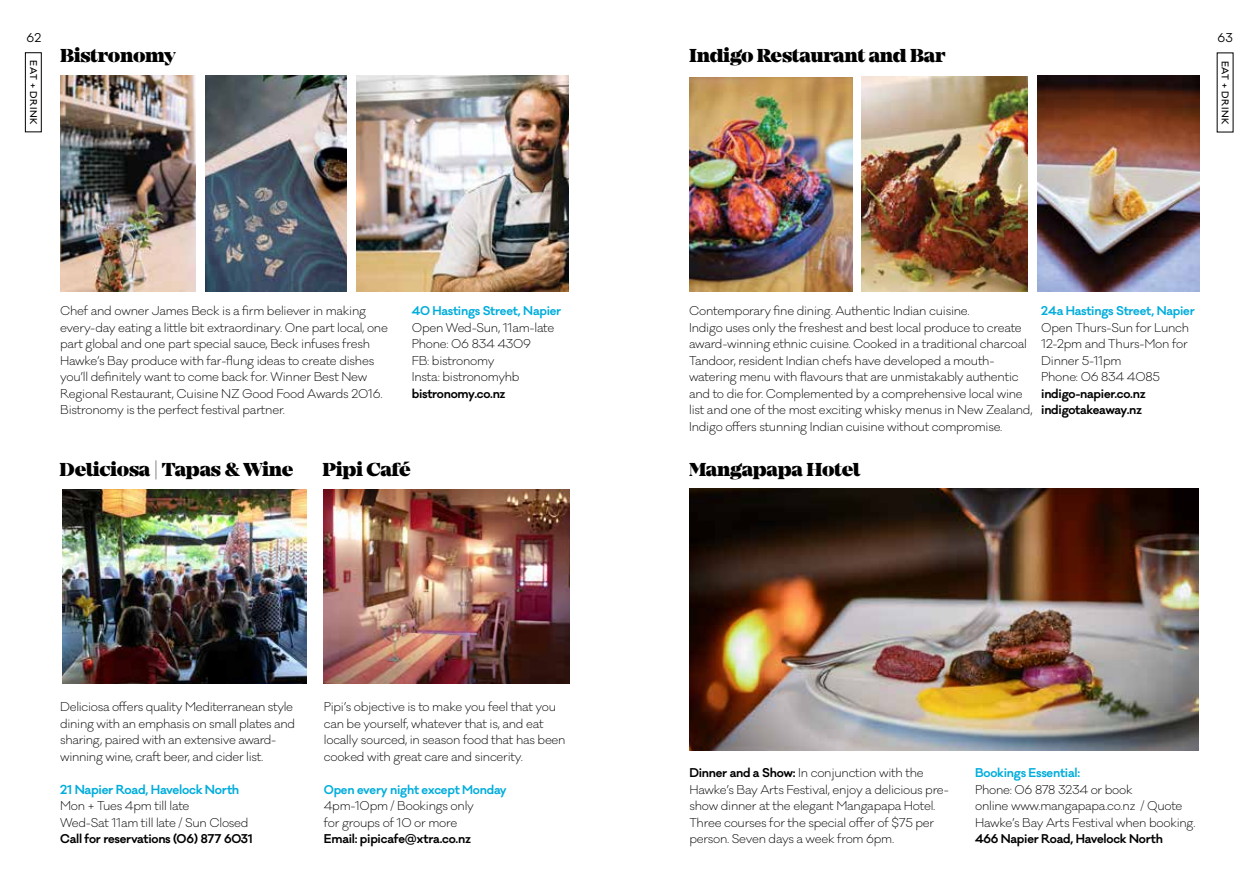
<style>
.page{position:relative;width:1259px;height:893px;background:#fff}
.page>*{position:absolute;margin:0;border:0;box-sizing:border-box;transform-origin:0 0}
.t1{font:900 19.5px "Mirador";letter-spacing:-.02em;color:#000}
.t2{font:600 12px "Galano Classic";letter-spacing:-.025em;color:#00addc}
.t3{font:300 11.7px/16.5px "Galano Classic";letter-spacing:-.02em;color:#000}
.t4{font:600 11.7px/16.5px "Galano Classic";letter-spacing:-.02em;color:#000}
.t5{font:600 11.7px "Galano Classic";letter-spacing:-.02em;color:#00addc}
.t6{font:11.7px "Galano Classic";color:#000}
.t7{font:500 9px "Galano Classic";letter-spacing:.06em;color:#000}
.s1{font-weight:600}
</style>
<div class="page">
<div style="left:25px;top:52px;width:17px;height:80px;border:1px solid #000"></div>
<img style="left:62px;top:489px;width:244px;height:195px">
<img style="left:324px;top:489px;width:246px;height:195px">
<img style="left:689px;top:77px;width:339px;height:214px">
<img style="left:1037px;top:75px;width:162px;height:216px">
<div style="left:853px;top:70px;width:8px;height:228px;background:#fff"></div>
<img style="left:689px;top:488px;width:509px;height:262px">
<img style="left:356px;top:75px;width:213px;height:216px">
<img style="left:60px;top:75px;width:136px;height:216px">
<img style="left:205px;top:75px;width:142px;height:216px">
<p class="t6" style="left:26px;top:30px;width:16px">62</p>
<p class="t6" style="left:1217px;top:30px;width:17px">63</p>
<h1 class="t1" style="left:60px;top:44px;width:117px">Bistronomy</h1>
<h1 class="t1" style="left:689px;top:44px;width:258px">Indigo Restaurant and Bar</h1>
<p class="t7" style="left:39px;top:60px;width:65px;rotate:90deg">EAT + DRINK</p>
<p class="t7" style="left:1231px;top:61px;width:65px;rotate:90deg">EAT + DRINK</p>
<p class="t3" style="left:60px;top:303px;width:329px">Chef and owner James Beck is a firm believer in making every-day eating a little bit extraordinary. One part local, one part global and one part special sauce, Beck infuses fresh Hawke’s Bay produce with far-flung ideas to create dishes you’ll definitely want to come back for. Winner Best New Regional Restaurant, Cuisine NZ Good Food Awards 2016.<br>Bistronomy is the perfect festival partner.</p>
<p class="t5" style="left:412px;top:303px;width:151px">40 Hastings Street, Napier</p>
<p class="t3" style="left:412px;top:319px;width:144px">Open Wed-Sun, 11am-late<br>Phone: 06 834 4309<br>FB: bistronomy<br>Insta: bistronomyhb</p>
<p class="t4" style="left:412px;top:385px;width:95px">bistronomy.co.nz</p>
<p class="t3" style="left:689px;top:303px;width:345px">Contemporary fine dining. Authentic Indian cuisine.<br>Indigo uses only the freshest and best local produce to create award-winning ethnic cuisine. Cooked in a traditional charcoal Tandoor, resident Indian chefs have developed a mouth&shy;watering menu with flavours that are unmistakably authentic and to die for. Complemented by a comprehensive local wine list and one of the most exciting whisky menus in New Zealand, Indigo offers stunning Indian cuisine without compromise.</p>
<p class="t5" style="left:1041px;top:303px;width:155px">24a Hastings Street, Napier</p>
<p class="t3" style="left:1041px;top:319px;width:149px">Open Thurs-Sun for Lunch<br>12-2pm and Thurs-Mon for<br>Dinner 5-11pm<br>Phone: 06 834 4085</p>
<p class="t4" style="left:1041px;top:385px;width:106px">indigo-napier.co.nz indigotakeaway.nz</p>
<h1 class="t1" style="left:60px;top:458px;width:235px">Deliciosa | Tapas &amp; Wine</h1>
<h1 class="t1" style="left:322px;top:458px;width:90px">Pipi Café</h1>
<h1 class="t1" style="left:689px;top:458px;width:173px">Mangapapa Hotel</h1>
<p class="t3" style="left:60px;top:699px;width:236px">Deliciosa offers quality Mediterranean style dining with an emphasis on small plates and sharing, paired with an extensive award&shy;winning wine, craft beer, and cider list.</p>
<p class="t2" style="left:60px;top:781px;width:181px">21 Napier Road, Havelock North</p>
<p class="t3" style="left:60px;top:798px;width:190px">Mon + Tues 4pm till late<br>Wed-Sat 11am till late / Sun Closed</p>
<p class="t4" style="left:60px;top:831px;width:194px">Call for reservations (06) 877 6031</p>
<p class="t3" style="left:324px;top:699px;width:243px">Pipi’s objective is to make you feel that you can be yourself, whatever that is, and eat locally sourced, in season food that has been cooked with great care and sincerity.</p>
<p class="t5" style="left:324px;top:781px;width:184px">Open every night except Monday</p>
<p class="t3" style="left:324px;top:798px;width:152px">4pm-10pm / Bookings only for groups of 10 or more</p>
<p class="t4" style="left:324px;top:831px;width:149px">Email: pipicafe@xtra.co.nz</p>
<p class="t3" style="left:689px;top:765px;width:261px"><span class="s1">Dinner and a Show:</span> In conjunction with the Hawke’s Bay Arts Festival, enjoy a delicious pre&shy;show dinner at the elegant Mangapapa Hotel.<br>Three courses for the special offer of $75 per person. Seven days a week from 6pm.</p>
<p class="t5" style="left:975px;top:765px;width:107px">Bookings Essential:</p>
<p class="t3" style="left:975px;top:781px;width:222px">Phone: 06 878 3234 or book<br>online www.mangapapa.co.nz / Quote<br>Hawke’s Bay Arts Festival when booking.</p>
<p class="t4" style="left:975px;top:831px;width:189px">466 Napier Road, Havelock North</p>
</div>
